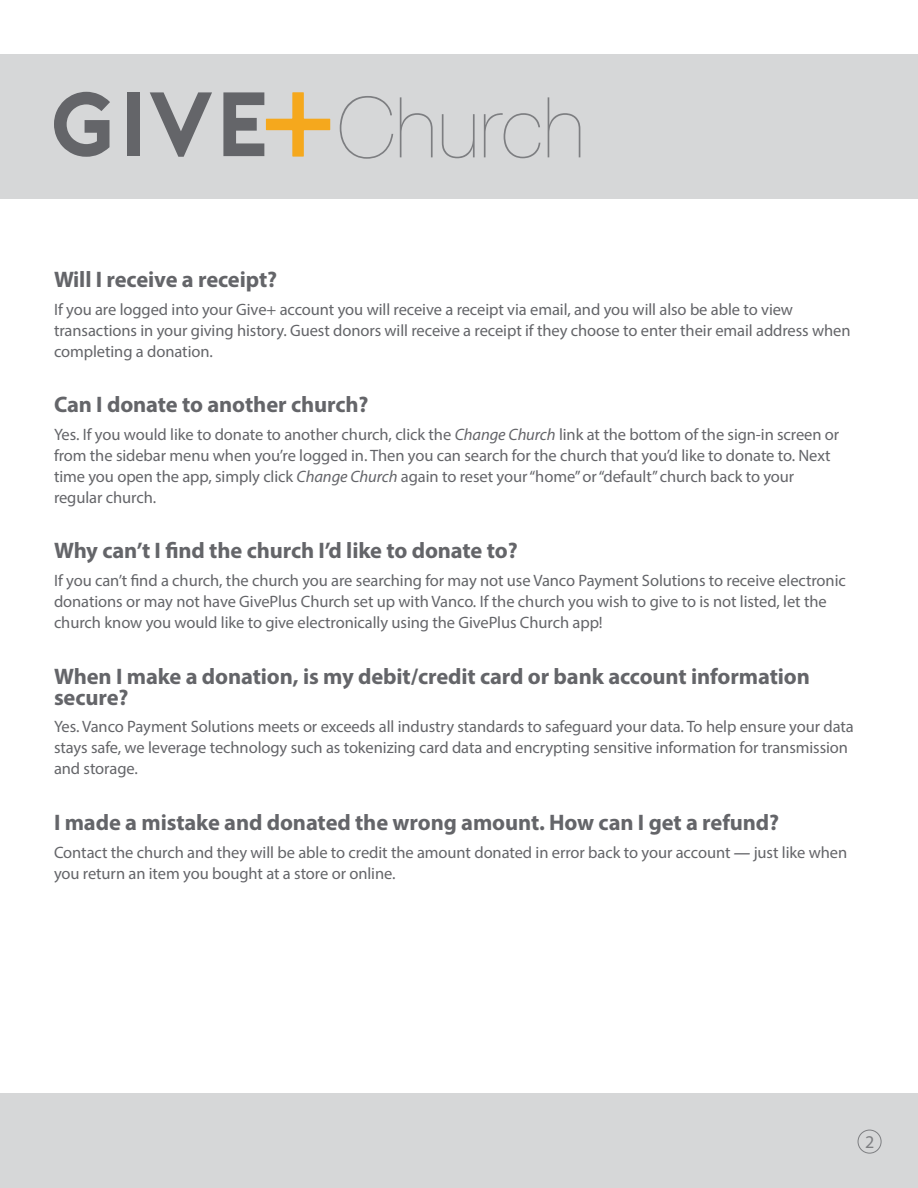
<style>
.page{position:relative;width:918px;height:1188px;background:#fff}
.page>*{position:absolute;margin:0;border:0;box-sizing:border-box;transform-origin:0 0}
.t1{font:700 22.5px/21px "Myriad Pro";letter-spacing:-.005em;color:#646569}
.t2{font:18px "Myriad Pro";color:#7d7e81}
.t3{font:16.5px/21px "Myriad Pro";letter-spacing:-.005em;color:#646569}
.s1{font-style:italic}
.s2{font-weight:600;font-style:italic}
</style>
<div class="page">
<div style="left:0;top:54px;width:918px;height:145px;background:#d6d7d8"></div>
<svg style="left:54px;top:92px;width:56px;height:65px"></svg>
<div style="left:127px;top:92px;width:12px;height:64px;background:#646569"></div>
<svg style="left:150px;top:92px;width:62px;height:65px"></svg>
<svg style="left:223px;top:92px;width:107px;height:65px"></svg>
<svg style="left:340px;top:96px;width:53px;height:63px"></svg>
<svg style="left:400px;top:97px;width:33px;height:60px"></svg>
<svg style="left:442px;top:114px;width:33px;height:44px"></svg>
<svg style="left:484px;top:113px;width:56px;height:45px"></svg>
<svg style="left:548px;top:97px;width:32px;height:60px"></svg>
<div style="left:0;top:1094px;width:918px;height:94px;background:#d6d7d8"></div>
<div style="left:858px;top:1130px;width:23px;height:24px;border:1px solid #7d7e81;border-radius:50%"></div>
<h1 class="t1" style="left:54px;top:268px;width:225px">Will I receive a receipt?</h1>
<p class="t3" style="left:54px;top:298px;width:798px">If you are logged into your Give+ account you will receive a receipt via email, and you will also be able to view transactions in your giving history. Guest donors will receive a receipt if they choose to enter their email address when completing a donation.</p>
<h1 class="t1" style="left:54px;top:393px;width:316px">Can I donate to another church?</h1>
<p class="t3" style="left:54px;top:424px;width:787px">Yes. If you would like to donate to another church, click the <span class="s1">Change Church</span> link at the bottom of the sign-in screen or from the sidebar menu when you’re logged in. Then you can search for the church that you’d like to donate to. Next time you open the app, simply click <span class="s1">Change Church</span> again to reset your “home” or “default” church back to your regular church.</p>
<h1 class="t1" style="left:54px;top:540px;width:465px">Why can’t I find the church I’d like to donate to?</h1>
<p class="t3" style="left:54px;top:570px;width:793px">If you can’t find a church, the church you are searching for may not use Vanco Payment Solutions to receive electronic donations or may not have GivePlus Church set up with Vanco. If the church you wish to give to is not listed, let the church know you would like to give electronically using the GivePlus Church app!</p>
<h1 class="t1" style="left:54px;top:665px;width:757px">When I make a donation, is my debit/credit card or bank account information secure?</h1>
<p class="t3" style="left:54px;top:716px;width:801px">Yes. Vanco Payment Solutions meets or exceeds all industry standards to safeguard your data. To help ensure your data stays safe, we leverage technology such as tokenizing card data and encrypting sensitive information for transmission and storage.</p>
<h1 class="t1" style="left:54px;top:811px;width:727px">I made a mistake and donated the wrong amount. How can I get a refund?</h1>
<p class="t3" style="left:54px;top:841px;width:795px">Contact the church and they will be able to credit the amount donated in error back to your account <span class="s2">—</span> just like when you return an item you bought at a store or online.</p>
<p class="t2" style="left:865px;top:1131px;width:11px">2</p>
</div>
